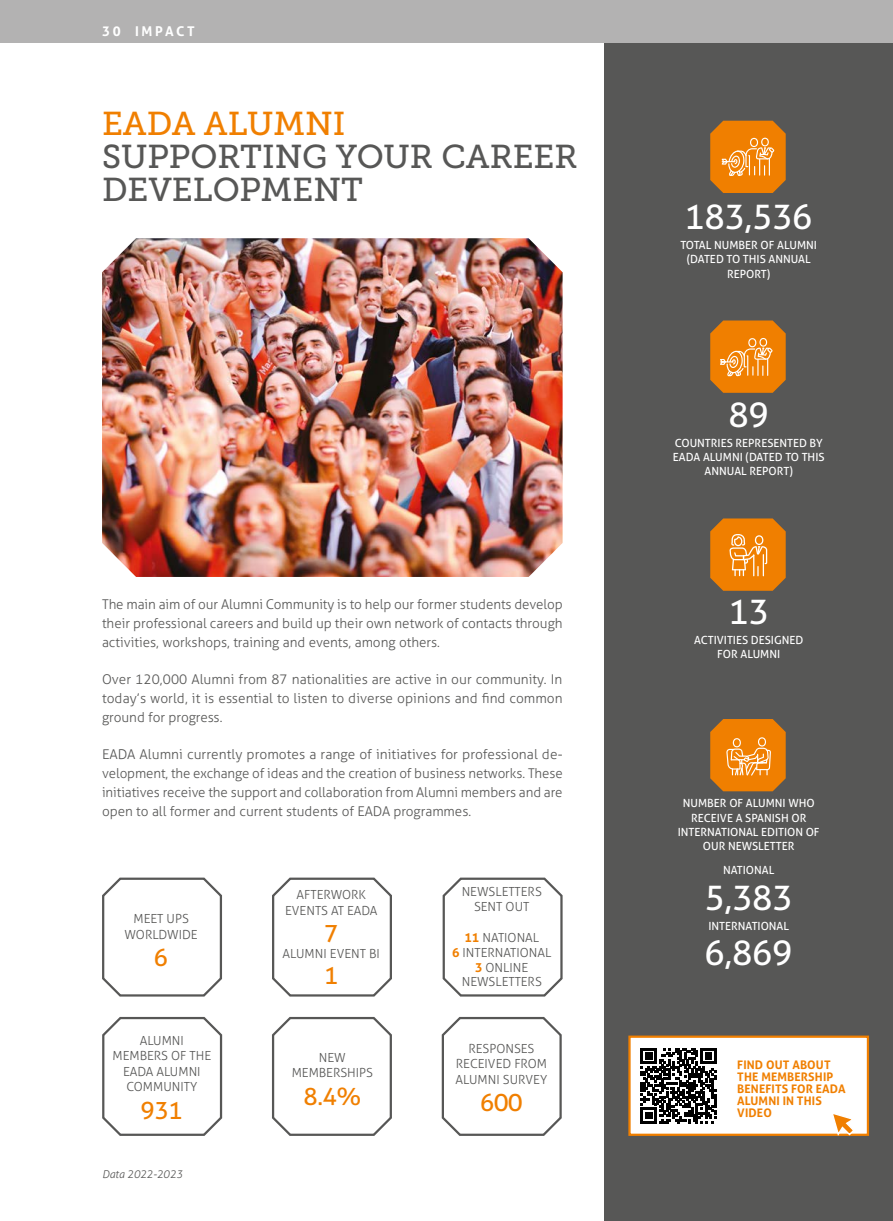
<style>
.page{position:relative;width:893px;height:1221px;background:#fff}
.page>*{position:absolute;margin:0;border:0;box-sizing:border-box;transform-origin:0 0}
.t1{font:34.5px "Aller";letter-spacing:-.02em;color:#fff}
.t2{font:33px/33px "Museo Slab 500";color:#575756}
.t3{font:33px "Museo Slab 500";color:#f07f00}
.t4{font:24.15px "Aller";letter-spacing:-.02em;color:#f07f00}
.t5{font:300 13.5px/18.8px "Aller";color:#575756;text-align:justify}
.t6{font:700 13.5px "Aller";letter-spacing:.2em;color:#fff}
.t7{font:300 12.6px/15.3px "Aller";color:#575756;text-align:center}
.t8{font:700 11.85px/12px "Aller";letter-spacing:.01em;color:#f07f00}
.t9{font:11.25px/14.2px "Aller";color:#fff;text-align:center}
.t10{font:italic 300 10.8px "Aller";color:#575756}
.s1{font-weight:700;color:#f07f00}
</style>
<div class="page">
<div style="left:0;top:0;width:893px;height:43px;background:#b3b2b2"></div>
<img style="left:102px;top:238px;width:461px;height:339px">
<div style="left:604px;top:43px;width:289px;height:1177px;background:#575756"></div>
<svg style="left:710px;top:121px;width:76px;height:72px;background:#e6861a"></svg>
<svg style="left:710px;top:320px;width:76px;height:73px;background:#e5861b"></svg>
<svg style="left:710px;top:518px;width:76px;height:72px;background:#e68519"></svg>
<svg style="left:710px;top:719px;width:76px;height:72px;background:#e6861a"></svg>
<div style="left:628px;top:1035px;width:241px;height:100px;background:#fff;border:2px solid #f07f00"></div>
<svg style="left:641px;top:1048px;width:75px;height:75px"></svg>
<svg style="left:830px;top:1114px;width:27px;height:22px"></svg>
<svg style="left:102px;top:877px;width:120px;height:120px"></svg>
<svg style="left:272px;top:1016px;width:120px;height:120px"></svg>
<svg style="left:102px;top:1016px;width:121px;height:120px"></svg>
<svg style="left:442px;top:877px;width:121px;height:120px"></svg>
<svg style="left:441px;top:1016px;width:121px;height:120px"></svg>
<svg style="left:272px;top:877px;width:120px;height:120px"></svg>
<p class="t6" style="left:102px;top:23px;width:94px">30 IMPACT</p>
<h2 class="t3" style="left:102px;top:106px;width:245px">EADA ALUMNI</h2>
<h2 class="t2" style="left:102px;top:141px;width:477px">SUPPORTING YOUR CAREER<br>DEVELOPMENT</h2>
<p class="t5" style="left:102px;top:595px;width:462px">The main aim of our Alumni Community is to help our former students develop their professional careers and build up their own network of contacts through activities, workshops, training and events, among others.</p>
<p class="t5" style="left:102px;top:670px;width:462px">Over 120,000 Alumni from 87 nationalities are active in our community. In today’s world, it is essential to listen to diverse opinions and find common ground for progress.</p>
<p class="t5" style="left:102px;top:745px;width:462px">EADA Alumni currently promotes a range of initiatives for professional de&shy;velopment, the exchange of ideas and the creation of business networks. These initiatives receive the support and collaboration from Alumni members and are open to all former and current students of EADA programmes.</p>
<p class="t7" style="left:125px;top:911px;width:75px">MEET UPS<br>WORLDWIDE</p>
<h3 class="t4" style="left:154px;top:942px;width:16px">6</h3>
<p class="t7" style="left:112px;top:1032px;width:100px">ALUMNI<br>MEMBERS OF THE<br>EADA ALUMNI<br>COMMUNITY</p>
<h3 class="t4" style="left:141px;top:1094px;width:44px">931</h3>
<p class="t10" style="left:102px;top:1167px;width:82px">Data 2022-2023</p>
<p class="t7" style="left:285px;top:887px;width:94px">AFTERWORK<br>EVENTS AT EADA</p>
<h3 class="t4" style="left:324px;top:918px;width:16px">7</h3>
<p class="t7" style="left:283px;top:945px;width:99px">ALUMNI EVENT BI</p>
<h3 class="t4" style="left:324px;top:959px;width:16px">1</h3>
<p class="t7" style="left:292px;top:1049px;width:83px">NEW<br>MEMBERSHIPS</p>
<h3 class="t4" style="left:304px;top:1080px;width:59px">8.4%</h3>
<p class="t7" style="left:462px;top:883px;width:82px">NEWSLETTERS<br>SENT OUT</p>
<p class="t7" style="left:452px;top:929px;width:101px"><span class="s1">11</span> NATIONAL<br><span class="s1">6</span> INTERNATIONAL<br><span class="s1">3</span> ONLINE</p>
<p class="t7" style="left:462px;top:973px;width:82px">NEWSLETTERS</p>
<p class="t7" style="left:456px;top:1040px;width:93px">RESPONSES<br>RECEIVED FROM<br>ALUMNI SURVEY</p>
<h3 class="t4" style="left:480px;top:1087px;width:44px">600</h3>
<h1 class="t1" style="left:684px;top:195px;width:130px">183,536</h1>
<p class="t9" style="left:680px;top:238px;width:138px">TOTAL NUMBER OF ALUMNI (DATED TO THIS ANNUAL<br>REPORT)</p>
<h1 class="t1" style="left:728px;top:393px;width:42px">89</h1>
<p class="t9" style="left:673px;top:435px;width:153px">COUNTRIES REPRESENTED BY<br>EADA ALUMNI (DATED TO THIS<br>ANNUAL REPORT)</p>
<h1 class="t1" style="left:728px;top:589px;width:42px">13</h1>
<p class="t9" style="left:694px;top:632px;width:111px">ACTIVITIES DESIGNED<br>FOR ALUMNI</p>
<p class="t9" style="left:678px;top:796px;width:143px">NUMBER OF ALUMNI WHO<br>RECEIVE A SPANISH OR<br>INTERNATIONAL EDITION OF<br>OUR NEWSLETTER</p>
<p class="t9" style="left:723px;top:863px;width:53px">NATIONAL</p>
<h1 class="t1" style="left:704px;top:876px;width:90px">5,383</h1>
<p class="t9" style="left:708px;top:918px;width:82px">INTERNATIONAL</p>
<h1 class="t1" style="left:704px;top:931px;width:90px">6,869</h1>
<p class="t8" style="left:737px;top:1058px;width:110px">FIND OUT ABOUT<br>THE MEMBERSHIP<br>BENEFITS FOR EADA<br>ALUMNI IN THIS<br>VIDEO</p>
</div>
